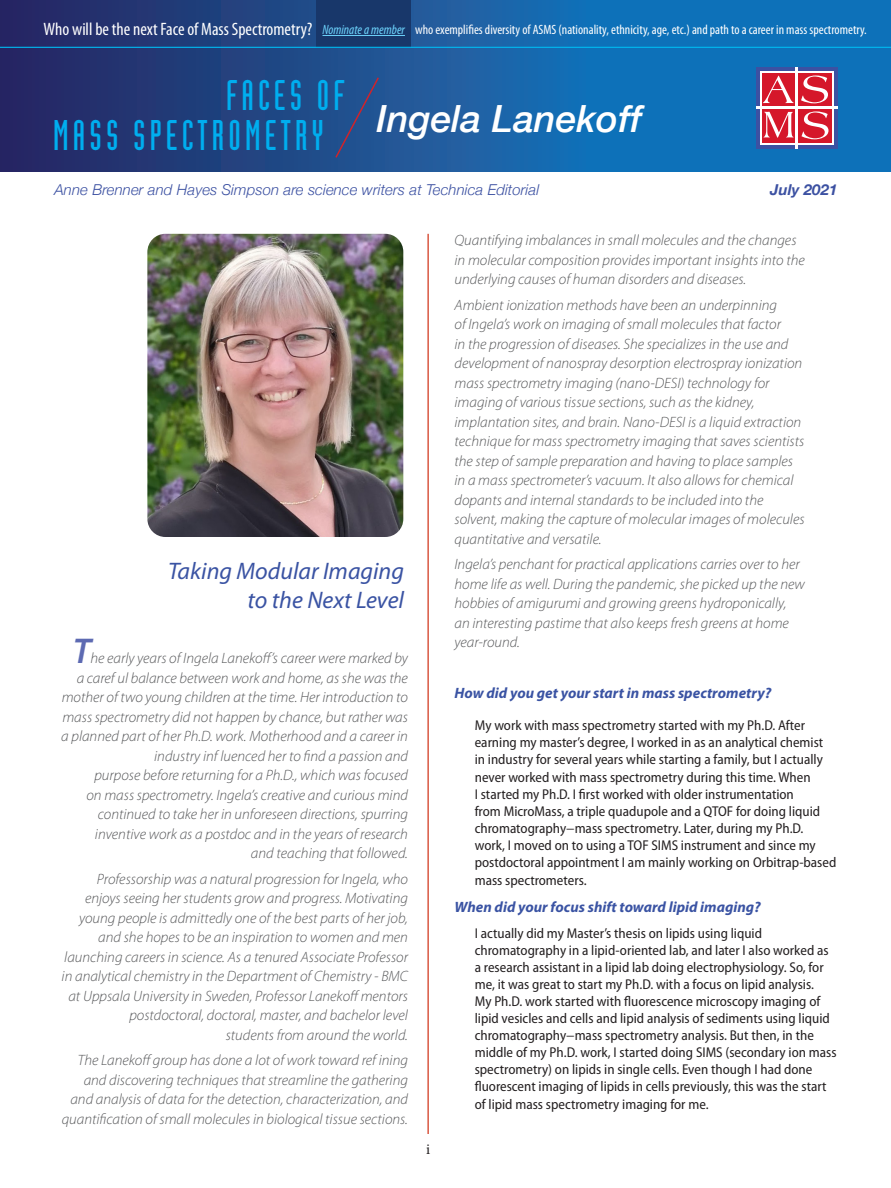
<style>
.page{position:relative;width:891px;height:1188px;background:#fff}
.page>*{position:absolute;margin:0;border:0;box-sizing:border-box;transform-origin:0 0}
.t1{font:42px "Industria Solid";letter-spacing:.1em;color:#00aeef}
.t2{font:italic 500 37.5px "Helvetica Neue";color:#fff}
.t3{font:italic 600 36px "Myriad Pro";color:#5d6ab2}
.t4{font:italic 24px "Myriad Pro";color:#3a53a3}
.t5{font:condensed 18px "Myriad Pro";color:#fff}
.t6{font:italic 300 15px/19.5px "Myriad Pro";color:#57585a;text-align:right}
.t7{font:italic 700 15px "Myriad Pro";color:#3a53a3}
.t8{font:italic 300 15px "Helvetica Neue";letter-spacing:.005em;color:#3c51a2}
.t9{font:italic 700 15px "Helvetica Neue";letter-spacing:.005em;color:#3c51a2}
.t10{font:15px "Minion Pro";color:#231f20}
.t11{font:semi-condensed 14.25px/17.1px "Myriad Pro";color:#231f20}
.t12{font:condensed 13.5px "Myriad Pro";color:#fff}
.s1{font-style:italic;color:#6cd2fb}
.s2{font-size:14.7px}
</style>
<div class="page">
<svg style="left:0;top:0;width:891px;height:172px;background:#195698"></svg>
<hr style="left:427px;top:234px;width:2px;height:900px;background:#d95842">
<div style="left:756px;top:67px;width:81px;height:81px;background:linear-gradient(to right,#3c51a2,#3c51a2)"></div>
<svg style="left:760px;top:71px;width:73px;height:73px"></svg>
<div style="left:762px;top:73px;width:69px;height:69px;background:#d5172a"></div>
<hr style="left:796px;top:67px;width:2px;height:81px;background:#fff">
<hr style="left:756px;top:106px;width:81px;height:3px;background:#fff">
<svg style="left:763px;top:76px;width:31px;height:27px"></svg>
<svg style="left:801px;top:75px;width:27px;height:28px"></svg>
<svg style="left:764px;top:112px;width:30px;height:26px"></svg>
<svg style="left:802px;top:111px;width:26px;height:28px"></svg>
<div style="left:334px;top:76px;width:46px;height:83px;background:#205190"></div>
<img style="left:147px;top:234px;width:256px;height:303px">
<div style="left:316px;top:0;width:95px;height:48px;background:#18376a"></div>
<hr style="left:322px;top:35px;width:83px;height:1px;background:#6cd2fb">
<hr style="left:0;top:47px;width:891px;height:1px;background:#00baf1">
<p class="t5" style="left:44px;top:18px;width:270px">Who will be the next Face of Mass Spectrometry?</p>
<p class="t12" style="left:322px;top:22px;width:546px"><span class="s1">Nominate a member</span> who exemplifies diversity of ASMS (nationality, ethnicity, age, etc.) and path to a career in mass spectrometry.</p>
<p class="t1" style="left:226px;top:72px;width:120px">FACES OF</p>
<p class="t1" style="left:53px;top:112px;width:272px">MASS SPECTROMETRY</p>
<p class="t2" style="left:377px;top:87px;width:267px">Ingela Lanekoff</p>
<p class="t8" style="left:54px;top:178px;width:486px">Anne Brenner and Hayes Simpson are science writers at Technica Editorial</p>
<p class="t9" style="left:770px;top:178px;width:69px">July 2021</p>
<p class="t4" style="left:168px;top:556px;width:237px">Taking Modular Imaging</p>
<p class="t4" style="left:247px;top:585px;width:158px">to the Next Level</p>
<p class="t3" style="left:73px;top:628px;width:20px">T</p>
<p class="t6" style="left:61px;top:648px;width:348px">he early years of Ingela Lanekoff’s career were marked by<br>a caref ul balance between work and home, as she was the mother of two young children at the time. Her introduction to mass spectrometry did not happen by chance, but rather was a planned part of her Ph.D. work. Motherhood and a career in industry inf luenced her to find a passion and<br>purpose before returning for a Ph.D., which was focused<br>on mass spectrometry. Ingela’s creative and curious mind continued to take her in unforeseen directions, spurring inventive work as a postdoc and in the years of research<br>and teaching that followed.</p>
<p class="t6" style="left:62px;top:869px;width:348px">Professorship was a natural progression for Ingela, who enjoys seeing her students grow and progress. Motivating young people is admittedly one of the best parts of her job, and she hopes to be an inspiration to women and men launching careers in science. As a tenured Associate Professor in analytical chemistry in the Department of Chemistry - BMC at Uppsala University in Sweden, Professor Lanekoff mentors postdoctoral, doctoral, master, and bachelor level<br>students from around the world.</p>
<p class="t6" style="left:62px;top:1050px;width:348px">The Lanekoff group has done a lot of work toward ref ining and discovering techniques that streamline the gathering and analysis of data for the detection, characterization, and quantification of small molecules in biological tissue sections.</p>
<p class="t10" style="left:426px;top:1139px;width:6px">i</p>
<p class="t6" style="left:454px;top:230px;width:352px;text-align:left">Quantifying imbalances in small molecules and the changes in molecular composition provides important insights into the underlying causes of human disorders and diseases.</p>
<p class="t6" style="left:454px;top:295px;width:352px;text-align:left">Ambient ionization methods have been an underpinning<br>of Ingela’s work on imaging of small molecules that factor<br>in the progression of diseases. She specializes in the use and development of nanospray desorption electrospray ionization mass spectrometry imaging (nano-DESI) technology for imaging of various tissue sections, such as the kidney, implantation sites, and brain. Nano-DESI is a liquid extraction technique for mass spectrometry imaging that saves scientists the step of sample preparation and having to place samples in a mass spectrometer’s vacuum. It also allows for chemical dopants and internal standards to be included into the solvent, making the capture of molecular images of molecules quantitative and versatile.</p>
<p class="t6" style="left:454px;top:554px;width:352px;text-align:left">Ingela’s penchant for practical applications carries over to her home life as well. During the pandemic, she picked up the new hobbies of amigurumi and growing greens hydroponically, an interesting pastime that also keeps fresh greens at home year-round.</p>
<p class="t7" style="left:454px;top:683px;width:318px">How did you get your start in mass spectrometry?</p>
<p class="t11" style="left:475px;top:717px;width:363px">My work with mass spectrometry started with my Ph.D. After earning my master’s degree, I worked in as an analytical chemist in industry for several years while starting a family, but I actually never worked with mass spectrometry during this time. When<br>I started my Ph.D. I first worked with older instrumentation<br>from MicroMass, a triple quadupole and a QTOF for doing liquid chromatography−mass spectrometry. Later, during my Ph.D. work, I moved on to using a TOF SIMS instrument and since my postdoctoral appointment I am mainly working on Orbitrap-based mass spectrometers<span class="s2">.</span></p>
<p class="t7" style="left:454px;top:897px;width:308px">When did your focus shift toward lipid imaging?</p>
<p class="t11" style="left:475px;top:924px;width:363px">I actually did my Master’s thesis on lipids using liquid chromatography in a lipid-oriented lab, and later I also worked as a research assistant in a lipid lab doing electrophysiology. So, for me, it was great to start my Ph.D. with a focus on lipid analysis.<br>My Ph.D. work started with fluorescence microscopy imaging of lipid vesicles and cells and lipid analysis of sediments using liquid chromatography−mass spectrometry analysis. But then, in the middle of my Ph.D. work, I started doing SIMS (secondary ion mass spectrometry) on lipids in single cells. Even though I had done fluorescent imaging of lipids in cells previously, this was the start of lipid mass spectrometry imaging for me.</p>
</div>
